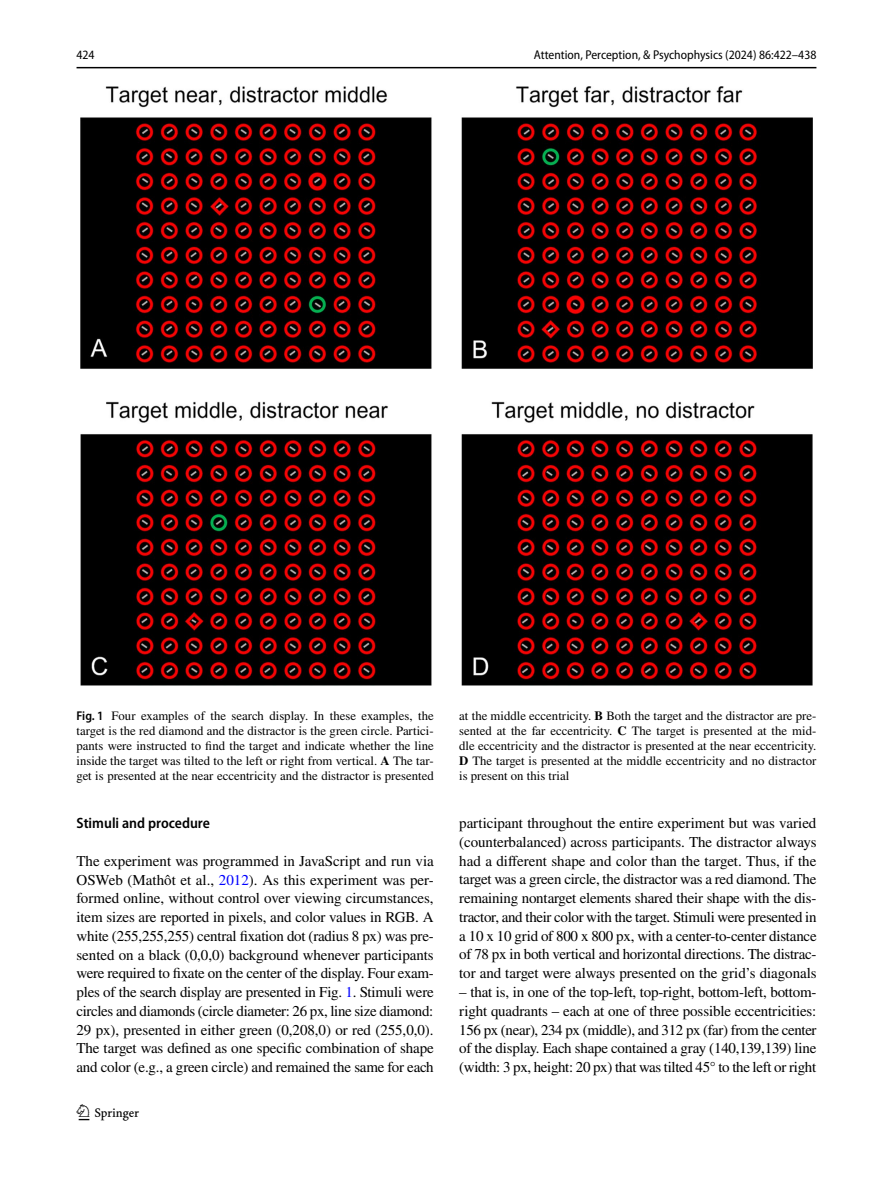
<style>
.page{position:relative;width:893px;height:1187px;background:#fff}
.page>*{position:absolute;margin:0;border:0;box-sizing:border-box;transform-origin:0 0}
.t1{font:22.5px "Springnew Regular 3";color:#000}
.t2{font:15px/18.8px "STIX";letter-spacing:-.015em;color:#000;text-align:justify}
.t3{font:600 semi-condensed 15px "Myriad Pro";color:#000}
.t4{font:12.75px/15px "STIX";color:#000;text-align:justify}
.t5{font:semi-condensed 12.75px "Myriad Pro";color:#000}
.s1{font-family:"Myriad Pro";font-weight:600;font-stretch:semi-condensed}
.s2{font-weight:700}
.s3{color:#00f}
</style>
<div class="page">
<hr style="left:77px;top:67px;width:739px;height:1px;background:#000">
<img style="left:81px;top:87px;width:731px;height:598px">
<p class="t5" style="left:77px;top:48px;width:20px">424</p>
<p class="t5" style="left:534px;top:48px;width:284px">Attention, Perception, &amp; Psychophysics (2024) 86:422–438</p>
<p class="t4" style="left:77px;top:709px;width:359px"><span class="s1">Fig. 1</span> Four examples of the search display. In these examples, the target is the red diamond and the distractor is the green circle. Partici&shy;pants were instructed to find the target and indicate whether the line inside the target was tilted to the left or right from vertical. <span class="s2">A</span> The tar&shy;get is presented at the near eccentricity and the distractor is presented</p>
<p class="t4" style="left:459px;top:709px;width:359px">at the middle eccentricity. <span class="s2">B</span> Both the target and the distractor are pre&shy;sented at the far eccentricity. <span class="s2">C</span> The target is presented at the mid&shy;dle eccentricity and the distractor is presented at the near eccentricity.<br><span class="s2">D</span> The target is presented at the middle eccentricity and no distractor is present on this trial</p>
<p class="t3" style="left:77px;top:815px;width:135px">Stimuli and procedure</p>
<p class="t2" style="left:77px;top:852px;width:359px">The experiment was programmed in JavaScript and run via OSWeb (Mathôt et al., <span class="s3">2012</span>). As this experiment was per&shy;formed online, without control over viewing circumstances, item sizes are reported in pixels, and color values in RGB. A white (255,255,255) central fixation dot (radius 8 px) was pre&shy;sented on a black (0,0,0) background whenever participants were required to fixate on the center of the display. Four exam&shy;ples of the search display are presented in Fig. <span class="s3">1</span>. Stimuli were circles and diamonds (circle diameter: 26 px, line size diamond:<br>29 px), presented in either green (0,208,0) or red (255,0,0).<br>The target was defined as one specific combination of shape and color (e.g., a green circle) and remained the same for each</p>
<h1 class="t1" style="left:79px;top:1104px;width:62px">1 3</h1>
<p class="t2" style="left:459px;top:814px;width:359px">participant throughout the entire experiment but was varied (counterbalanced) across participants. The distractor always had a different shape and color than the target. Thus, if the target was a green circle, the distractor was a red diamond. The remaining nontarget elements shared their shape with the dis&shy;tractor, and their color with the target. Stimuli were presented in a 10 x 10 grid of 800 x 800 px, with a center-to-center distance of 78 px in both vertical and horizontal directions. The distrac&shy;tor and target were always presented on the grid’s diagonals</p>
<p class="t2" style="left:459px;top:983px;width:359px">– that is, in one of the top-left, top-right, bottom-left, bottom&shy;right quadrants – each at one of three possible eccentricities:<br>156 px (near), 234 px (middle), and 312 px (far) from the center of the display. Each shape contained a gray (140,139,139) line (width: 3 px, height: 20 px) that was tilted 45° to the left or right</p>
</div>
